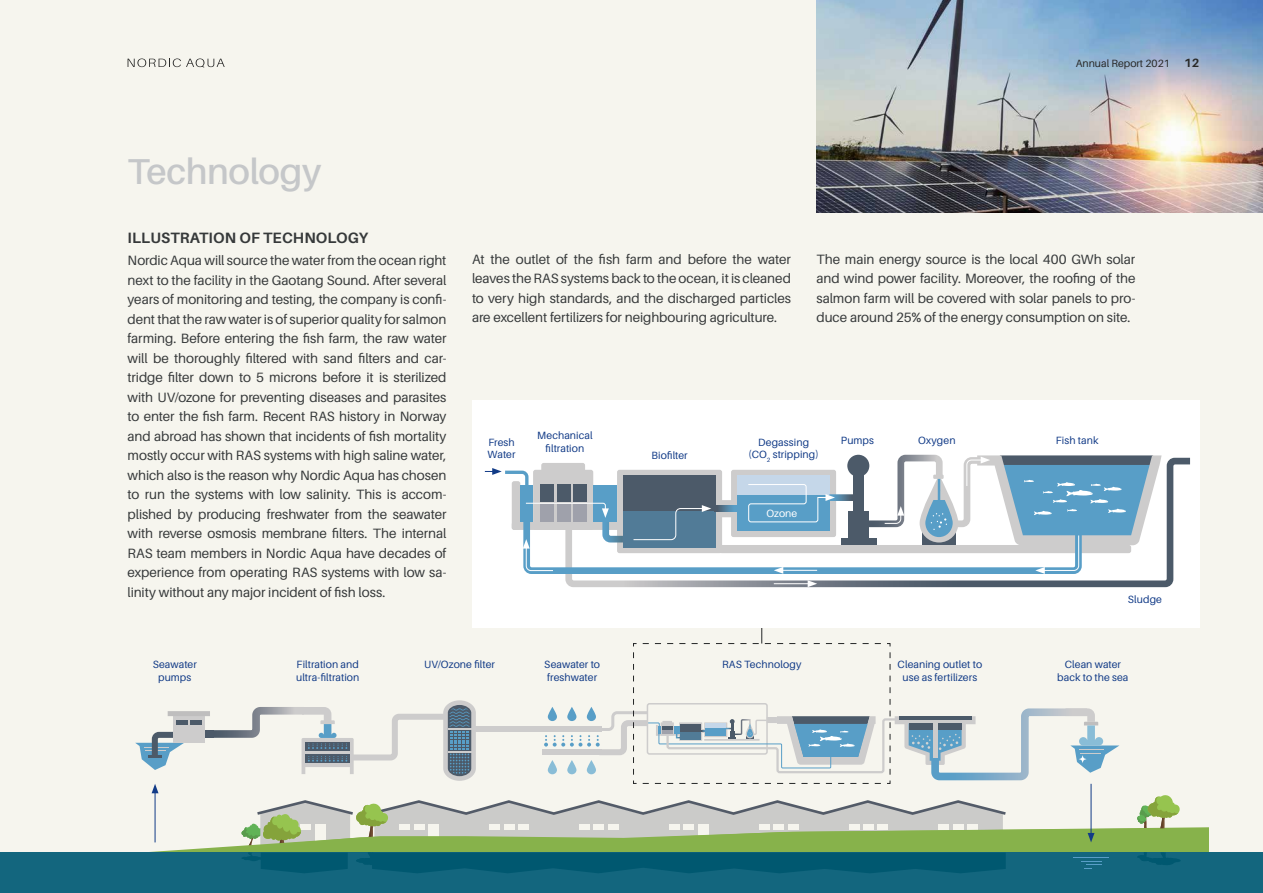
<style>
.page{position:relative;width:1263px;height:893px;background:#f6f5ee}
.page>*{position:absolute;margin:0;border:0;box-sizing:border-box;transform-origin:0 0}
.t1{font:600 36px "Aileron";letter-spacing:-.01em;color:#c5c7c9}
.t2{font:700 15px "Aileron";letter-spacing:.01em;color:#36393a}
.t3{font:13.5px/19.5px "Aileron";letter-spacing:-.005em;color:#36393a;text-align:justify}
.t4{font:10.5px/12.6px "Aileron";letter-spacing:.005em;color:#123b87;text-align:center}
.t5{font:10.5px "Aileron";color:#282827}
.t6{font:10.5px "Aileron";letter-spacing:.01em;color:#fff}
.s1{font-weight:700;font-size:12px}
</style>
<div class="page">
<hr style="left:761px;top:475px;width:1px;height:169px;background:#242627">
<div style="left:472px;top:400px;width:727px;height:228px;background:#fff"></div>
<div style="left:0;top:853px;width:1263px;height:40px;background:#13667e"></div>
<svg style="left:637px;top:455px;width:554px;height:133px"></svg>
<svg style="left:485px;top:454px;width:676px;height:133px"></svg>
<svg style="left:115px;top:643px;width:1094px;height:230px"></svg>
<img style="left:816px;top:0;width:447px;height:213px">
<svg style="left:128px;top:59px;width:97px;height:9px"></svg>
<h1 class="t1" style="left:128px;top:151px;width:195px">Technology</h1>
<p class="t5" style="left:1076px;top:57px;width:125px">Annual Report 2021 <span class="s1">12</span></p>
<p class="t2" style="left:128px;top:229px;width:242px">ILLUSTRATION OF TECHNOLOGY</p>
<p class="t3" style="left:128px;top:251px;width:320px">Nordic Aqua will source the water from the ocean right next to the facility in the Gaotang Sound. After several years of monitoring and testing, the company is confi&shy;dent that the raw water is of superior quality for salmon farming. Before entering the fish farm, the raw water will be thoroughly filtered with sand filters and car&shy;tridge filter down to 5 microns before it is sterilized with UV/ozone for preventing diseases and parasites to enter the fish farm. Recent RAS history in Norway and abroad has shown that incidents of fish mortality mostly occur with RAS systems with high saline water, which also is the reason why Nordic Aqua has chosen to run the systems with low salinity. This is accom&shy;plished by producing freshwater from the seawater with reverse osmosis membrane filters. The internal RAS team members in Nordic Aqua have decades of experience from operating RAS systems with low sa&shy;linity without any major incident of fish loss.</p>
<p class="t3" style="left:472px;top:250px;width:320px">At the outlet of the fish farm and before the water leaves the RAS systems back to the ocean, it is cleaned to very high standards, and the discharged particles are excellent fertilizers for neighbouring agriculture.</p>
<p class="t3" style="left:816px;top:249px;width:320px">The main energy source is the local 400 GWh solar and wind power facility. Moreover, the roofing of the salmon farm will be covered with solar panels to pro&shy;duce around 25% of the energy consumption on site.</p>
<p class="t4" style="left:537px;top:429px;width:57px">Mechanical filtration</p>
<p class="t4" style="left:841px;top:434px;width:35px">Pumps</p>
<p class="t4" style="left:918px;top:434px;width:39px">Oxygen</p>
<p class="t4" style="left:1056px;top:435px;width:44px">Fish tank</p>
<p class="t4" style="left:488px;top:436px;width:30px;text-align:left">Fresh<br>Water</p>
<p class="t4" style="left:748px;top:436px;width:72px">Degassing (CO<sub>2</sub> stripping)</p>
<p class="t4" style="left:651px;top:449px;width:38px">Biofilter</p>
<p class="t6" style="left:766px;top:507px;width:33px">Ozone</p>
<p class="t4" style="left:1128px;top:593px;width:36px">Sludge</p>
<p class="t4" style="left:153px;top:659px;width:46px">Seawater pumps</p>
<p class="t4" style="left:424px;top:659px;width:72px">UV/Ozone filter</p>
<p class="t4" style="left:544px;top:659px;width:57px;text-align:left">Seawater to freshwater</p>
<p class="t4" style="left:897px;top:659px;width:86px">Cleaning outlet to use as fertilizers</p>
<p class="t4" style="left:1057px;top:659px;width:73px">Clean water back to the sea</p>
<p class="t4" style="left:297px;top:659px;width:64px">Filtration and</p>
<p class="t4" style="left:722px;top:659px;width:81px">RAS Technology</p>
<p class="t4" style="left:296px;top:671px;width:65px">ultra-filtration</p>
</div>
